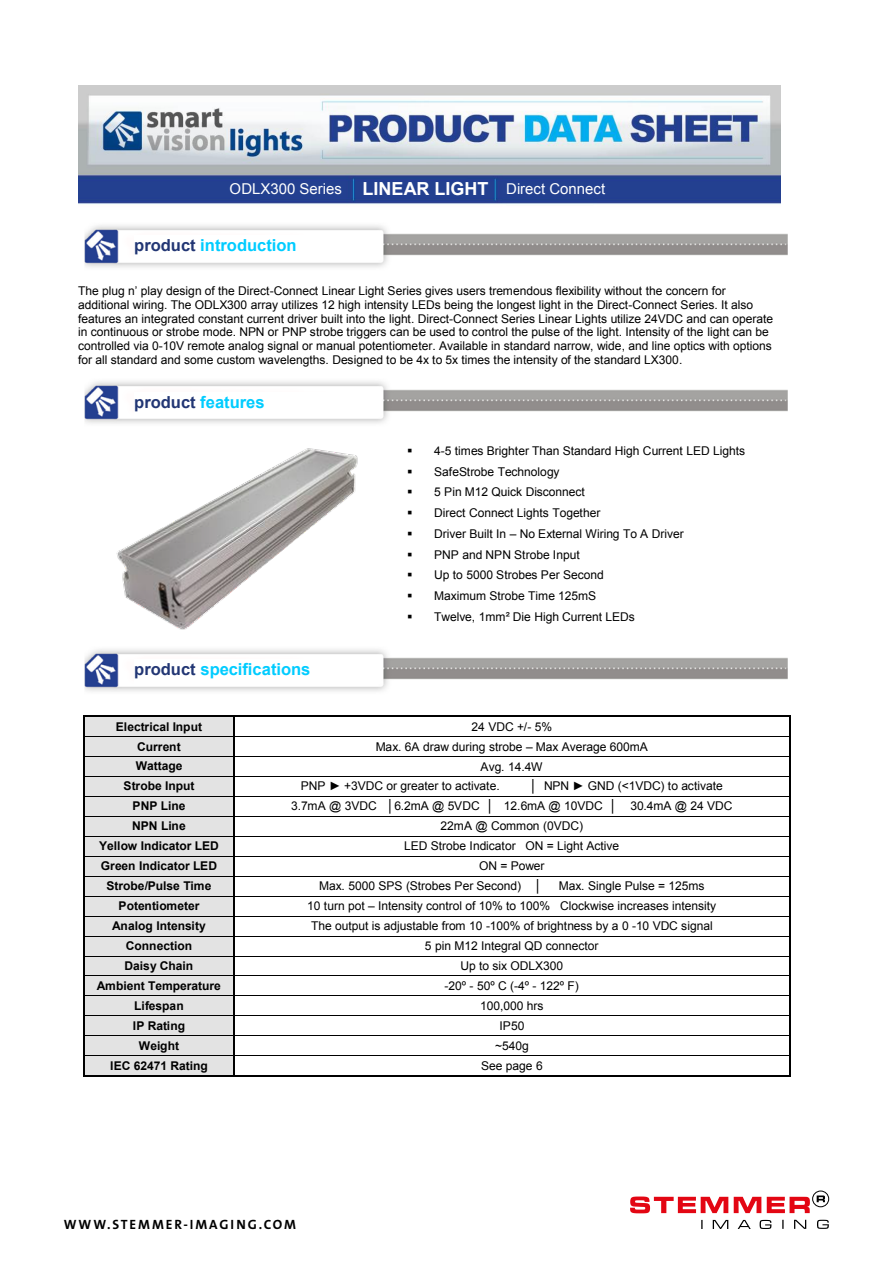
<style>
.page{position:relative;width:893px;height:1263px;background:#fff}
.page>*{position:absolute;margin:0;border:0;box-sizing:border-box;transform-origin:0 0}
.t1{font:700 16.5px "Arial";color:#0cf}
.t2{font:15px "Arial";color:#fff}
.t3{font:13.5px "The Sans LP7 Bld";letter-spacing:.145em;color:#000}
.t4{font:12px/13.8px "Arial";letter-spacing:-.005em;color:#000}
.t5{font:700 12px "Arial";color:#000}
.t6{font:12px "Arial";letter-spacing:-.005em;color:#000}
.s1{font-weight:700;font-size:18px}
.s2{color:#223674}
.s3{font-style:inherit}
</style>
<div class="page">
<svg style="left:701px;top:1220px;width:128px;height:9px"></svg>
<svg style="left:630px;top:1196px;width:180px;height:17px"></svg>
<svg style="left:817px;top:1195px;width:8px;height:7px"></svg>
<div style="left:812px;top:1191px;width:17px;height:16px;border:1px solid #000;border-radius:50%"></div>
<img style="left:78px;top:85px;width:702px;height:119px">
<div style="left:84px;top:717px;width:150px;height:19px;background:#e3e3e3"></div>
<hr style="left:84px;top:716px;width:150px;height:1px;background:#000">
<hr style="left:235px;top:716px;width:554px;height:1px;background:#000">
<div style="left:84px;top:737px;width:150px;height:19px;background:#e3e3e3"></div>
<hr style="left:84px;top:736px;width:150px;height:1px;background:#000">
<hr style="left:235px;top:736px;width:554px;height:1px;background:#000">
<div style="left:84px;top:757px;width:150px;height:19px;background:#e3e3e3"></div>
<hr style="left:84px;top:756px;width:150px;height:1px;background:#000">
<hr style="left:235px;top:756px;width:554px;height:1px;background:#000">
<div style="left:84px;top:777px;width:150px;height:19px;background:#e3e3e3"></div>
<hr style="left:84px;top:776px;width:150px;height:1px;background:#000">
<hr style="left:235px;top:776px;width:554px;height:1px;background:#000">
<div style="left:84px;top:797px;width:150px;height:19px;background:#e3e3e3"></div>
<hr style="left:84px;top:796px;width:150px;height:1px;background:#000">
<hr style="left:235px;top:796px;width:554px;height:1px;background:#000">
<div style="left:84px;top:817px;width:150px;height:19px;background:#e3e3e3"></div>
<hr style="left:84px;top:816px;width:150px;height:1px;background:#000">
<hr style="left:235px;top:816px;width:554px;height:1px;background:#000">
<div style="left:84px;top:837px;width:150px;height:19px;background:#e3e3e3"></div>
<hr style="left:84px;top:836px;width:150px;height:1px;background:#000">
<hr style="left:235px;top:836px;width:554px;height:1px;background:#000">
<div style="left:84px;top:857px;width:150px;height:19px;background:#e3e3e3"></div>
<hr style="left:84px;top:856px;width:150px;height:1px;background:#000">
<hr style="left:235px;top:856px;width:554px;height:1px;background:#000">
<div style="left:84px;top:876px;width:150px;height:20px;background:#e3e3e3"></div>
<hr style="left:84px;top:876px;width:150px;height:1px;background:#000">
<hr style="left:235px;top:876px;width:554px;height:1px;background:#000">
<div style="left:84px;top:896px;width:150px;height:20px;background:#e3e3e3"></div>
<hr style="left:84px;top:896px;width:150px;height:1px;background:#000">
<hr style="left:235px;top:896px;width:554px;height:1px;background:#000">
<div style="left:84px;top:916px;width:150px;height:20px;background:#e3e3e3"></div>
<hr style="left:84px;top:916px;width:150px;height:1px;background:#000">
<hr style="left:235px;top:916px;width:554px;height:1px;background:#000">
<div style="left:84px;top:936px;width:150px;height:20px;background:#e3e3e3"></div>
<hr style="left:84px;top:936px;width:150px;height:1px;background:#000">
<hr style="left:235px;top:936px;width:554px;height:1px;background:#000">
<div style="left:84px;top:956px;width:150px;height:19px;background:#e3e3e3"></div>
<hr style="left:84px;top:956px;width:150px;height:1px;background:#000">
<hr style="left:235px;top:956px;width:554px;height:1px;background:#000">
<div style="left:84px;top:976px;width:150px;height:19px;background:#e3e3e3"></div>
<hr style="left:84px;top:975px;width:150px;height:1px;background:#000">
<hr style="left:235px;top:975px;width:554px;height:1px;background:#000">
<div style="left:84px;top:996px;width:150px;height:19px;background:#e3e3e3"></div>
<hr style="left:84px;top:995px;width:150px;height:1px;background:#000">
<hr style="left:235px;top:995px;width:554px;height:1px;background:#000">
<div style="left:84px;top:1016px;width:150px;height:19px;background:#e3e3e3"></div>
<hr style="left:84px;top:1015px;width:150px;height:1px;background:#000">
<hr style="left:235px;top:1015px;width:554px;height:1px;background:#000">
<div style="left:84px;top:1036px;width:150px;height:19px;background:#e3e3e3"></div>
<hr style="left:84px;top:1035px;width:150px;height:1px;background:#000">
<hr style="left:235px;top:1035px;width:554px;height:1px;background:#000">
<div style="left:84px;top:1056px;width:150px;height:19px;background:#e3e3e3"></div>
<hr style="left:84px;top:1055px;width:150px;height:1px;background:#000">
<hr style="left:235px;top:1055px;width:554px;height:1px;background:#000">
<svg style="left:83px;top:716px;width:1px;height:360px"></svg>
<hr style="left:84px;top:1075px;width:150px;height:1px;background:#000">
<svg style="left:234px;top:716px;width:1px;height:360px"></svg>
<hr style="left:235px;top:1075px;width:554px;height:1px;background:#000">
<svg style="left:789px;top:716px;width:1px;height:360px"></svg>
<img style="left:84px;top:225px;width:704px;height:43px">
<img style="left:134px;top:236px;width:246px;height:24px">
<img style="left:84px;top:381px;width:704px;height:42px">
<img style="left:134px;top:392px;width:246px;height:24px">
<img style="left:84px;top:649px;width:704px;height:43px">
<img style="left:134px;top:659px;width:246px;height:25px">
<img style="left:91px;top:416px;width:296px;height:214px">
<p class="t2" style="left:230px;top:179px;width:377px">ODLX300 Series <span class="s1">LINEAR LIGHT</span> Direct Connect</p>
<h1 class="t1" style="left:134px;top:235px;width:164px"><span class="s2">product</span> introduction</h1>
<p class="t4" style="left:78px;top:284px;width:697px"><span class="s3">The plug n’ play design of the Direct</span>-Connect Linear Light Series gives users tremendous flexibility without the concern for additional wiring. The ODLX300 array utilizes 12 high intensity LEDs being the longest light in the Direct-Connect Series. It also features an integrated constant current driver built into the light. Direct-Connect Series Linear Lights utilize 24VDC and can operate in continuous or strobe mode. NPN or PNP strobe triggers can be used to control the pulse of the light. Intensity of the light can be controlled via 0-10V remote analog signal or manual potentiometer. Available in standard narrow, wide, and line optics with options for all standard and some custom wavelengths. Designed to be 4x to 5x times the intensity of the standard LX300.</p>
<h1 class="t1" style="left:134px;top:392px;width:132px"><span class="s2">product</span> features</h1>
<h1 class="t1" style="left:134px;top:659px;width:178px"><span class="s2">product</span> specifications</h1>
<p class="t4" style="left:407px;top:444px;width:339px">▪ 4-5 times Brighter Than Standard High Current LED Lights</p>
<p class="t4" style="left:407px;top:465px;width:154px">▪ SafeStrobe Technology</p>
<p class="t4" style="left:407px;top:485px;width:179px">▪ 5 Pin M12 Quick Disconnect</p>
<p class="t4" style="left:407px;top:506px;width:195px">▪ Direct Connect Lights Together</p>
<p class="t4" style="left:407px;top:527px;width:278px">▪ Driver Built In <span class="s3">–</span> No External Wiring To A Driver</p>
<p class="t4" style="left:407px;top:548px;width:174px">▪ PNP and NPN Strobe Input</p>
<p class="t4" style="left:407px;top:568px;width:198px">▪ Up to 5000 Strobes Per Second</p>
<p class="t4" style="left:407px;top:589px;width:191px">▪ Maximum Strobe Time 125mS</p>
<p class="t4" style="left:407px;top:610px;width:229px">▪ Twelve, 1mm² Die High Current LEDs</p>
<p class="t5" style="left:116px;top:718px;width:88px">Electrical Input</p>
<p class="t4" style="left:472px;top:720px;width:82px">24 VDC +/- 5%</p>
<p class="t5" style="left:137px;top:738px;width:45px">Current</p>
<p class="t4" style="left:376px;top:740px;width:274px">Max. 6A draw during strobe <span class="s3">–</span> Max Average 600mA</p>
<p class="t5" style="left:136px;top:758px;width:48px">Wattage</p>
<p class="t4" style="left:481px;top:759px;width:63px">Avg. 14.4W</p>
<p class="t5" style="left:124px;top:778px;width:72px">Strobe Input</p>
<p class="t6" style="left:301px;top:778px;width:200px">PNP ► +3VDC or greater to activate.</p>
<p class="t6" style="left:530px;top:778px;width:195px">│ NPN ► GND (&lt;1VDC) to activate</p>
<p class="t5" style="left:133px;top:798px;width:54px">PNP Line</p>
<p class="t6" style="left:291px;top:798px;width:443px">3.7mA @ 3VDC │6.2mA @ 5VDC │ 12.6mA @ 10VDC │ 30.4mA @ 24 VDC</p>
<p class="t5" style="left:132px;top:818px;width:55px">NPN Line</p>
<p class="t4" style="left:441px;top:819px;width:144px">22mA @ Common (0VDC)</p>
<p class="t5" style="left:99px;top:838px;width:121px">Yellow Indicator LED</p>
<p class="t4" style="left:404px;top:839px;width:217px">LED Strobe Indicator ON = Light Active</p>
<p class="t5" style="left:101px;top:858px;width:118px">Green Indicator LED</p>
<p class="t4" style="left:479px;top:859px;width:67px">ON = Power</p>
<p class="t5" style="left:107px;top:878px;width:106px">Strobe/Pulse Time</p>
<p class="t4" style="left:319px;top:879px;width:225px">Max. 5000 SPS (Strobes Per Second) <span class="s3">│</span></p>
<p class="t4" style="left:559px;top:879px;width:147px">Max. Single Pulse = 125ms</p>
<p class="t5" style="left:119px;top:898px;width:82px">Potentiometer</p>
<p class="t4" style="left:307px;top:899px;width:410px">10 turn pot <span class="s3">–</span> Intensity control of 10% to 100% Clockwise increases intensity</p>
<p class="t5" style="left:112px;top:918px;width:95px">Analog Intensity</p>
<p class="t4" style="left:311px;top:919px;width:403px">The output is adjustable from 10 -100% of brightness by a 0 -10 VDC signal</p>
<p class="t5" style="left:126px;top:938px;width:68px">Connection</p>
<p class="t4" style="left:425px;top:939px;width:175px">5 pin M12 Integral QD connector</p>
<p class="t5" style="left:125px;top:958px;width:70px">Daisy Chain</p>
<p class="t4" style="left:460px;top:959px;width:104px">Up to six ODLX300</p>
<p class="t5" style="left:97px;top:978px;width:126px">Ambient Temperature</p>
<p class="t4" style="left:445px;top:979px;width:136px">-20º - 50º C (-4º - 122º F)</p>
<p class="t5" style="left:134px;top:998px;width:51px">Lifespan</p>
<p class="t4" style="left:480px;top:999px;width:65px">100,000 hrs</p>
<p class="t5" style="left:133px;top:1018px;width:54px">IP Rating</p>
<p class="t4" style="left:500px;top:1019px;width:26px">IP50</p>
<p class="t5" style="left:139px;top:1038px;width:42px">Weight</p>
<p class="t4" style="left:495px;top:1039px;width:35px">~540g</p>
<p class="t5" style="left:110px;top:1058px;width:99px">IEC 62471 Rating</p>
<p class="t4" style="left:481px;top:1059px;width:63px">See page 6</p>
<p class="t3" style="left:64px;top:1215px;width:234px">WWW.STEMMER-IMAGING.COM</p>
</div>
